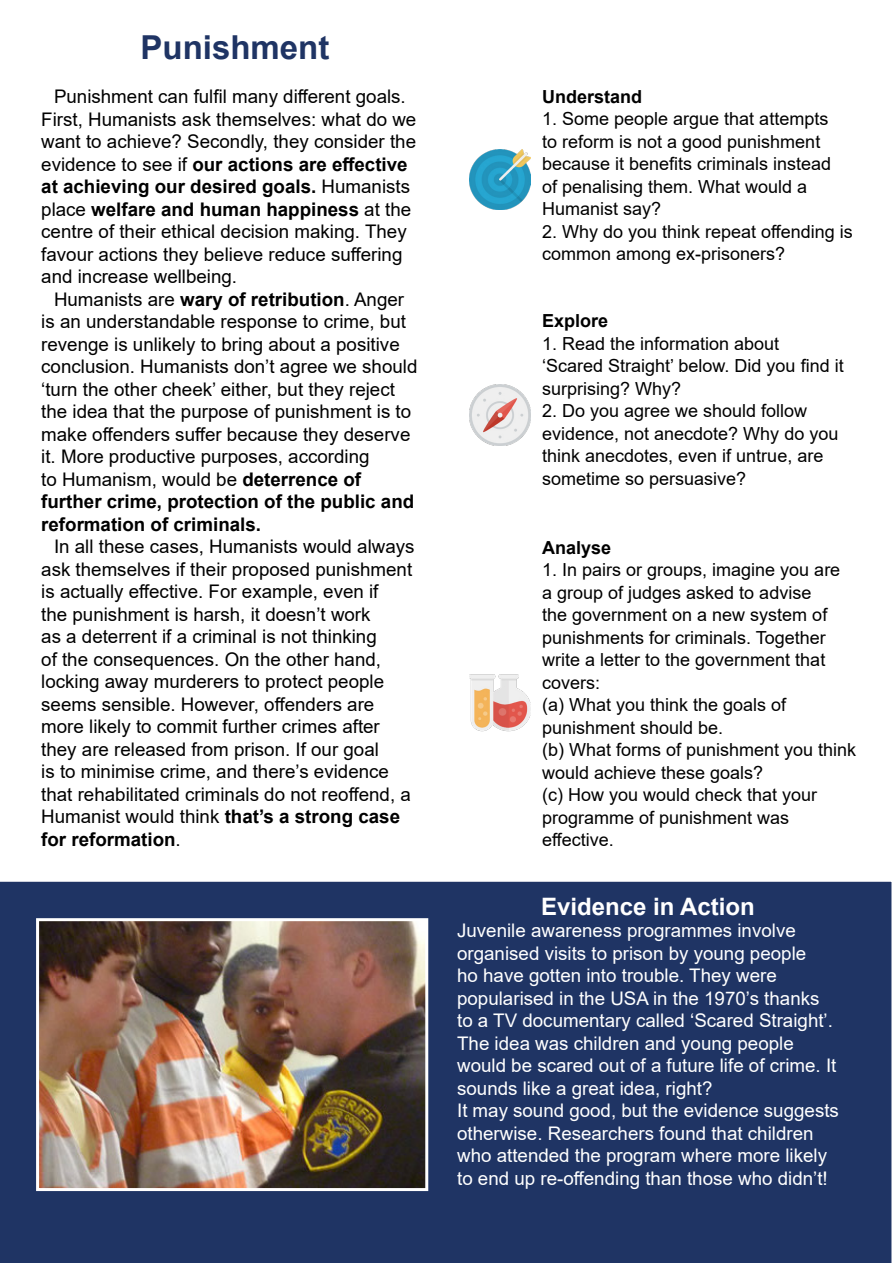
<style>
.page{position:relative;width:893px;height:1263px;background:#fff}
.page>*{position:absolute;margin:0;border:0;box-sizing:border-box;transform-origin:0 0}
.t1{font:700 33px "Arial";color:#1f3464}
.t2{font:700 24px "Arial";color:#fff}
.t3{font:18.75px/22.5px "Arial";color:#000}
.t4{font:18.75px/22.5px "Arial";color:#fff}
.t5{font:18px/22.5px "Arial";color:#000}
.t6{font:700 18px "Arial";color:#000}
.s1{font-weight:700}
</style>
<div class="page">
<div style="left:0;top:881px;width:892px;height:382px;background:#1f3464"></div>
<img style="left:470px;top:149px;width:60px;height:61px">
<img style="left:470px;top:385px;width:60px;height:60px">
<img style="left:470px;top:674px;width:60px;height:58px">
<img style="left:40px;top:922px;width:384px;height:265px">
<div style="left:36px;top:918px;width:392px;height:273px;border:3px solid #fff"></div>
<h1 class="t1" style="left:140px;top:24px;width:190px">Punishment</h1>
<p class="t3" style="left:41px;top:85px;width:377px;text-indent:13px">Punishment can fulfil many different goals.<br>First, Humanists ask themselves: what do we want to achieve? Secondly, they consider the evidence to see if <span class="s1">our actions are effective at achieving our desired goals.</span> Humanists place <span class="s1">welfare and human happiness</span> at the centre of their ethical decision making. They favour actions they believe reduce suffering and increase wellbeing.</p>
<p class="t3" style="left:41px;top:288px;width:378px;text-indent:13px">Humanists are <span class="s1">wary of retribution</span>. Anger is an understandable response to crime, but revenge is unlikely to bring about a positive conclusion. Humanists don’t agree we should ‘turn the other cheek’ either, but they reject the idea that the purpose of punishment is to make offenders suffer because they deserve it. More productive purposes, according<br>to Humanism, would be <span class="s1">deterrence of further crime, protection of the public and reformation of criminals.</span></p>
<p class="t3" style="left:41px;top:535px;width:375px;text-indent:13px">In all these cases, Humanists would always ask themselves if their proposed punishment is actually effective. For example, even if<br>the punishment is harsh, it doesn’t work<br>as a deterrent if a criminal is not thinking<br>of the consequences. On the other hand, locking away murderers to protect people seems sensible. However, offenders are more likely to commit further crimes after they are released from prison. If our goal<br>is to minimise crime, and there’s evidence that rehabilitated criminals do not reoffend, a Humanist would think <span class="s1">that’s a strong case for reformation</span>.</p>
<p class="t6" style="left:542px;top:84px;width:102px">Understand</p>
<p class="t5" style="left:542px;top:107px;width:291px">1. Some people argue that attempts to reform is not a good punishment because it benefits criminals instead of penalising them. What would a<br>Humanist say?</p>
<p class="t5" style="left:542px;top:220px;width:312px">2. Why do you think repeat offending is common among ex-prisoners?</p>
<p class="t6" style="left:542px;top:308px;width:68px">Explore</p>
<p class="t5" style="left:542px;top:332px;width:303px">1. Read the information about ‘Scared Straight’ below. Did you find it surprising? Why?</p>
<p class="t5" style="left:542px;top:400px;width:298px">2. Do you agree we should follow evidence, not anecdote? Why do you think anecdotes, even if untrue, are sometime so persuasive?</p>
<p class="t6" style="left:542px;top:535px;width:71px">Analyse</p>
<p class="t5" style="left:542px;top:559px;width:316px">1. In pairs or groups, imagine you are<br>a group of judges asked to advise<br>the government on a new system of punishments for criminals. Together write a letter to the government that covers:<br>(a) What you think the goals of punishment should be.<br>(b) What forms of punishment you think would achieve these goals?<br>(c) How you would check that your programme of punishment was effective.</p>
<p class="t2" style="left:541px;top:889px;width:215px">Evidence in Action</p>
<p class="t4" style="left:457px;top:919px;width:383px">Juvenile awareness programmes involve organised visits to prison by young people<br>ho have gotten into trouble. They were popularised in the USA in the 1970’s thanks to a TV documentary called ‘Scared Straight’.<br>The idea was children and young people would be scared out of a future life of crime. It sounds like a great idea, right?<br>It may sound good, but the evidence suggests otherwise. Researchers found that children who attended the program where more likely to end up re-offending than those who didn’t!</p>
</div>
